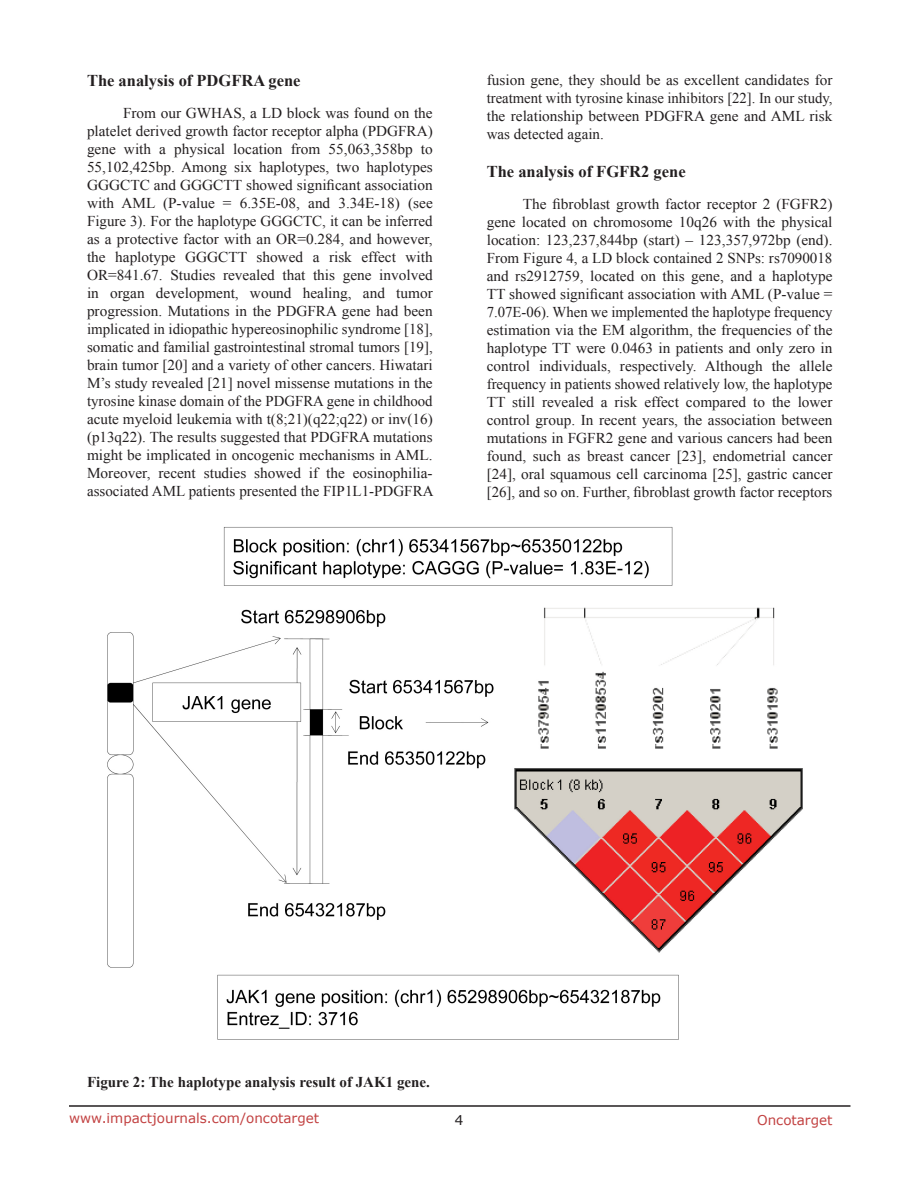
<style>
.page{position:relative;width:918px;height:1188px;background:#fff}
.page>*{position:absolute;margin:0;border:0;box-sizing:border-box;transform-origin:0 0}
.SubHeading{font:700 16.5px "Times New Roman";color:#231f20}
.BodyText{font:15px/18px "Times New Roman";color:#231f20;text-align:justify}
.figuretext{font:700 15px "Times New Roman";color:#231f20}
.t1{font:13.5px "Verdana";color:#c24141}
.t2{font:13.5px "Verdana";color:#231f20}
</style>
<div class="page">
<hr style="left:69px;top:1105px;width:781px;height:2px;background:#231f20">
<img style="left:107px;top:527px;width:696px;height:513px">
<p class="SubHeading" style="left:87px;top:69px;width:215px">The analysis of PDGFRA gene</p>
<p class="BodyText" style="left:87px;top:103px;width:348px;text-indent:36px">From our GWHAS, a LD block was found on the platelet derived growth factor receptor alpha (PDGFRA) gene with a physical location from 55,063,358bp to 55,102,425bp. Among six haplotypes, two haplotypes GGGCTC and GGGCTT showed significant association with AML (P-value = 6.35E-08, and 3.34E-18) (see Figure 3). For the haplotype GGGCTC, it can be inferred as a protective factor with an OR=0.284, and however, the haplotype GGGCTT showed a risk effect with OR=841.67. Studies revealed that this gene involved in organ development, wound healing, and tumor progression. Mutations in the PDGFRA gene had been implicated in idiopathic hypereosinophilic syndrome [18], somatic and familial gastrointestinal stromal tumors [19], brain tumor [20] and a variety of other cancers. Hiwatari M’s study revealed [21] novel missense mutations in the tyrosine kinase domain of the PDGFRA gene in childhood acute myeloid leukemia with t(8;21)(q22;q22) or inv(16) (p13q22). The results suggested that PDGFRA mutations might be implicated in oncogenic mechanisms in AML.<br>Moreover, recent studies showed if the eosinophilia&shy;associated AML patients presented the FIP1L1-PDGFRA</p>
<p class="BodyText" style="left:487px;top:71px;width:347px">fusion gene, they should be as excellent candidates for treatment with tyrosine kinase inhibitors [22]. In our study, the relationship between PDGFRA gene and AML risk was detected again.</p>
<p class="SubHeading" style="left:487px;top:160px;width:200px">The analysis of FGFR2 gene</p>
<p class="BodyText" style="left:487px;top:194px;width:347px;text-indent:36px">The fibroblast growth factor receptor 2 (FGFR2) gene located on chromosome 10q26 with the physical location: 123,237,844bp (start) – 123,357,972bp (end).<br>From Figure 4, a LD block contained 2 SNPs: rs7090018 and rs2912759, located on this gene, and a haplotype TT showed significant association with AML (P-value = 7.07E-06). When we implemented the haplotype frequency estimation via the EM algorithm, the frequencies of the haplotype TT were 0.0463 in patients and only zero in control individuals, respectively. Although the allele frequency in patients showed relatively low, the haplotype TT still revealed a risk effect compared to the lower control group. In recent years, the association between mutations in FGFR2 gene and various cancers had been found, such as breast cancer [23], endometrial cancer [24], oral squamous cell carcinoma [25], gastric cancer [26], and so on. Further, fibroblast growth factor receptors</p>
<p class="figuretext" style="left:87px;top:1071px;width:344px">Figure 2: The haplotype analysis result of JAK1 gene.</p>
<p class="t1" style="left:69px;top:1109px;width:252px">www.impactjournals.com/oncotarget</p>
<p class="t2" style="left:455px;top:1111px;width:10px">4</p>
<p class="t1" style="left:757px;top:1111px;width:77px">Oncotarget</p>
</div>
